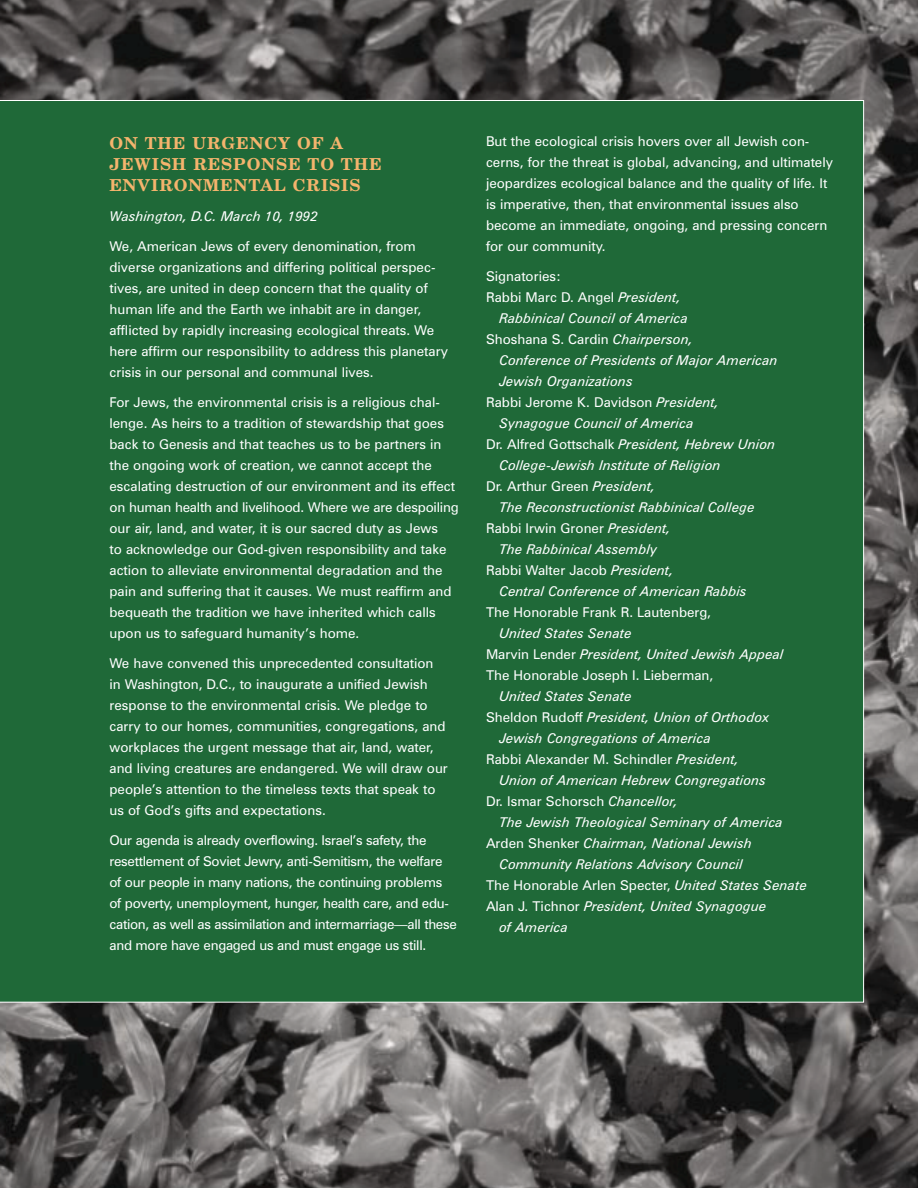
<style>
.page{position:relative;width:918px;height:1188px;background:#fff}
.page>*{position:absolute;margin:0;border:0;box-sizing:border-box;transform-origin:0 0}
.t1{font:700 16.5px/21px "New Century Schlbk";letter-spacing:.055em;color:#f5b46d}
.t2{font:13.5px/21px "Zurich BT";color:#fff}
.t3{font:italic 13.5px/21px "Zurich BT";color:#fff}
.t4{font:13.5px/21px "Zurich BT";letter-spacing:-.02em;color:#fff}
.s1{font-style:italic}
.s2{font-style:normal}
</style>
<div class="page">
<img style="left:0;top:0;width:918px;height:1187px">
<div style="left:0;top:100px;width:864px;height:903px;background:#1f6938"></div>
<p class="t1" style="left:110px;top:134px;width:274px">ON THE URGENCY OF A<br>JEWISH RESPONSE TO THE<br>ENVIRONMENTAL CRISIS</p>
<p class="t3" style="left:110px;top:207px;width:210px">Washington, D.C. March 10, 1992</p>
<p class="t2" style="left:110px;top:237px;width:340px">We, American Jews of every denomination, from diverse organizations and differing political perspec&shy;tives, are united in deep concern that the quality of human life and the Earth we inhabit are in danger, afflicted by rapidly increasing ecological threats. We here affirm our responsibility to address this planetary crisis in our personal and communal lives.</p>
<p class="t2" style="left:110px;top:393px;width:351px">For Jews, the environmental crisis is a religious chal&shy;lenge. As heirs to a tradition of stewardship that goes back to Genesis and that teaches us to be partners in the ongoing work of creation, we cannot accept the escalating destruction of our environment and its effect on human health and livelihood. Where we are despoiling our air, land, and water, it is our sacred duty as Jews<br>to acknowledge our God-given responsibility and take action to alleviate environmental degradation and the pain and suffering that it causes. We must reaffirm and bequeath the tradition we have inherited which calls upon us to safeguard humanity’s home.</p>
<p class="t2" style="left:110px;top:654px;width:340px">We have convened this unprecedented consultation in Washington, D.C., to inaugurate a unified Jewish response to the environmental crisis. We pledge to carry to our homes, communities, congregations, and workplaces the urgent message that air, land, water, and living creatures are endangered. We will draw our people’s attention to the timeless texts that speak to us of God’s gifts and expectations.</p>
<p class="t4" style="left:110px;top:831px;width:349px">Our agenda is already overflowing. Israel’s safety, the resettlement of Soviet Jewry, anti-Semitism, the welfare of our people in many nations, the continuing problems of poverty, unemployment, hunger, health care, and edu&shy;cation, as well as assimilation and intermarriage—all these and more have engaged us and must engage us still.</p>
<p class="t2" style="left:486px;top:132px;width:349px">But the ecological crisis hovers over all Jewish con&shy;cerns, for the threat is global, advancing, and ultimately jeopardizes ecological balance and the quality of life. It is imperative, then, that environmental issues also become an immediate, ongoing, and pressing concern for our community.</p>
<p class="t2" style="left:486px;top:267px;width:77px">Signatories:</p>
<p class="t2" style="left:486px;top:288px;width:196px">Rabbi Marc D. Angel <span class="s1">President,</span></p>
<p class="t3" style="left:500px;top:309px;width:190px">Rabbinical Council of America</p>
<p class="t2" style="left:486px;top:330px;width:208px">Shoshana S. Cardin <span class="s1">Chairperson,</span></p>
<p class="t3" style="left:500px;top:351px;width:280px">Conference of Presidents of Major American</p>
<p class="t3" style="left:500px;top:372px;width:135px">Jewish Organizations</p>
<p class="t2" style="left:486px;top:393px;width:234px">Rabbi Jerome K. Davidson <span class="s1">President,</span></p>
<p class="t3" style="left:500px;top:414px;width:196px">Synagogue Council of America</p>
<p class="t3" style="left:486px;top:435px;width:291px"><span class="s2">Dr. Alfred Gottschalk</span> President, Hebrew Union</p>
<p class="t3" style="left:500px;top:456px;width:223px">College-Jewish Institute of Religion</p>
<p class="t2" style="left:486px;top:477px;width:171px">Dr. Arthur Green <span class="s1">President,</span></p>
<p class="t3" style="left:500px;top:498px;width:257px">The Reconstructionist Rabbinical College</p>
<p class="t2" style="left:486px;top:519px;width:186px">Rabbi Irwin Groner <span class="s1">President,</span></p>
<p class="t3" style="left:500px;top:540px;width:159px">The Rabbinical Assembly</p>
<p class="t2" style="left:486px;top:561px;width:189px">Rabbi Walter Jacob <span class="s1">President,</span></p>
<p class="t3" style="left:500px;top:582px;width:249px">Central Conference of American Rabbis</p>
<p class="t2" style="left:486px;top:603px;width:227px">The Honorable Frank R. Lautenberg,</p>
<p class="t3" style="left:486px;top:624px;width:299px;text-indent:14px">United States Senate<br><span class="s2">Marvin Lender</span> President, United Jewish Appeal<br><span class="s2">The Honorable Joseph I. Lieberman,</span></p>
<p class="t3" style="left:500px;top:687px;width:134px">United States Senate</p>
<p class="t3" style="left:486px;top:708px;width:285px"><span class="s2">Sheldon Rudoff</span> President, Union of Orthodox</p>
<p class="t3" style="left:500px;top:729px;width:213px">Jewish Congregations of America</p>
<p class="t2" style="left:486px;top:750px;width:254px">Rabbi Alexander M. Schindler <span class="s1">President,</span></p>
<p class="t3" style="left:500px;top:771px;width:268px">Union of American Hebrew Congregations</p>
<p class="t2" style="left:486px;top:792px;width:193px">Dr. Ismar Schorsch <span class="s1">Chancellor,</span></p>
<p class="t3" style="left:500px;top:813px;width:285px">The Jewish Theological Seminary of America</p>
<p class="t3" style="left:486px;top:834px;width:268px"><span class="s2">Arden Shenker</span> Chairman, National Jewish</p>
<p class="t3" style="left:500px;top:855px;width:245px">Community Relations Advisory Council</p>
<p class="t2" style="left:486px;top:876px;width:323px">The Honorable Arlen Specter, <span class="s1">United States Senate</span></p>
<p class="t3" style="left:486px;top:897px;width:282px"><span class="s2">Alan J. Tichnor</span> President, United Synagogue</p>
<p class="t3" style="left:500px;top:918px;width:70px">of America</p>
</div>
